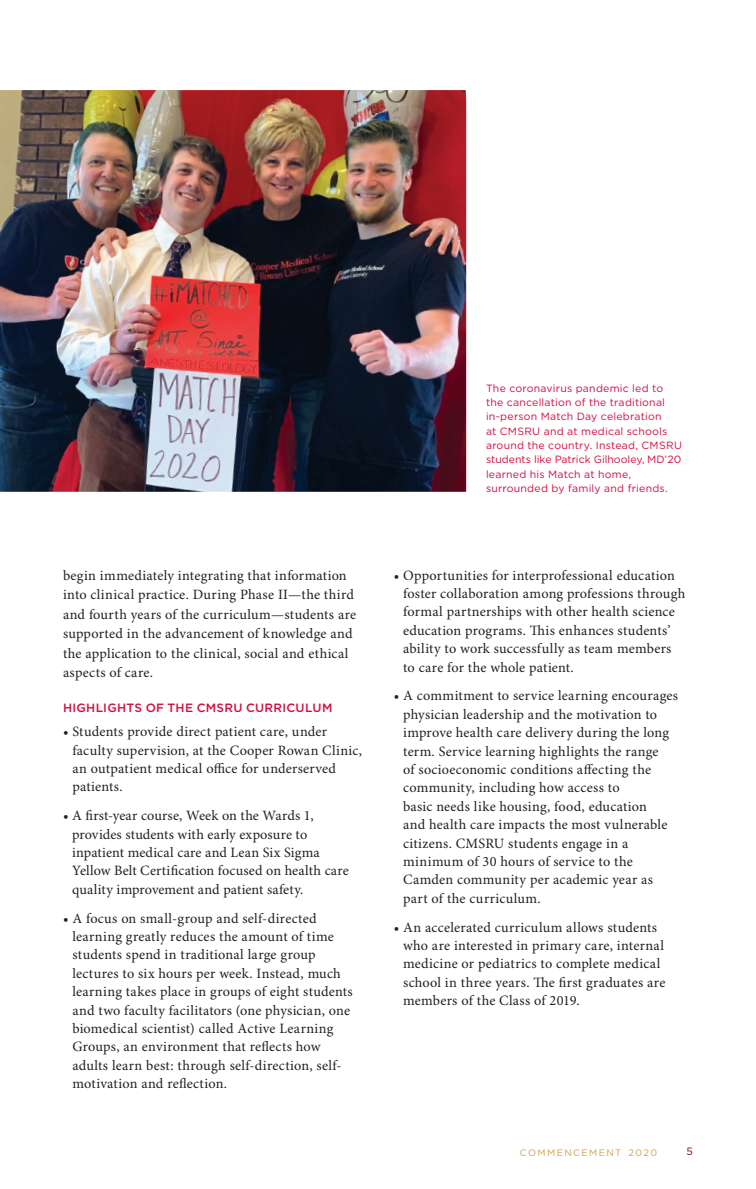
<style>
.page{position:relative;width:756px;height:1189px;background:#fff}
.page>*{position:absolute;margin:0;border:0;box-sizing:border-box;transform-origin:0 0}
.narrative{font:14.25px/18.3px "Minion Pro";letter-spacing:.015em;color:#231f20}
.Major_Heading{font:500 12px "Gotham";letter-spacing:.02em;color:#d10e40}
.narrative-2{font:10.5px/14.2px "Gotham";letter-spacing:.02em;color:#d10e40}
.t1{font:10.5px "Gotham";color:#5b1300}
.t2{font:9.3px "Gotham";letter-spacing:.145em;color:#cfa348}
</style>
<div class="page">
<img style="left:0;top:90px;width:466px;height:401px">
<p class="narrative" style="left:63px;top:565px;width:295px;line-height:19.5px">begin immediately integrating that information into clinical practice. During Phase II—the third and fourth years of the curriculum—students are supported in the advancement of knowledge and the application to the clinical, social and ethical aspects of care.</p>
<p class="Major_Heading" style="left:63px;top:699px;width:271px">HIGHLIGHTS OF THE CMSRU CURRICULUM</p>
<p class="narrative" style="left:72px;top:722px;width:291px;text-indent:-9px">• Students provide direct patient care, under faculty supervision, at the Cooper Rowan Clinic, an outpatient medical office for underserved patients.</p>
<p class="narrative" style="left:72px;top:806px;width:278px;text-indent:-9px">• A first-year course, Week on the Wards 1, provides students with early exposure to inpatient medical care and Lean Six Sigma Yellow Belt Certification focused on health care quality improvement and patient safety.</p>
<p class="narrative" style="left:72px;top:909px;width:282px;text-indent:-9px">• A focus on small-group and self-directed learning greatly reduces the amount of time students spend in traditional large group lectures to six hours per week. Instead, much learning takes place in groups of eight students and two faculty facilitators (one physician, one biomedical scientist) called Active Learning Groups, an environment that reflects how adults learn best: through self-direction, self&shy;motivation and reflection.</p>
<p class="narrative-2" style="left:486px;top:381px;width:197px">The coronavirus pandemic led to the cancellation of the traditional in-person Match Day celebration<br>at CMSRU and at medical schools around the country. Instead, CMSRU students like Patrick Gilhooley, MD’20 learned his Match at home, surrounded by family and friends.</p>
<p class="narrative" style="left:403px;top:566px;width:284px;text-indent:-9px">• Opportunities for interprofessional education foster collaboration among professions through formal partnerships with other health science education programs. This enhances students’ ability to work successfully as team members to care for the whole patient.</p>
<p class="narrative" style="left:403px;top:687px;width:276px;text-indent:-9px">• A commitment to service learning encourages physician leadership and the motivation to improve health care delivery during the long term. Service learning highlights the range<br>of socioeconomic conditions affecting the community, including how access to<br>basic needs like housing, food, education<br>and health care impacts the most vulnerable citizens. CMSRU students engage in a minimum of 30 hours of service to the Camden community per academic year as part of the curriculum.</p>
<p class="narrative" style="left:403px;top:918px;width:264px;text-indent:-9px">• An accelerated curriculum allows students who are interested in primary care, internal medicine or pediatrics to complete medical school in three years. The first graduates are members of the Class of 2019.</p>
<p class="t2" style="left:520px;top:1146px;width:139px">COMMENCEMENT 2020</p>
<p class="t1" style="left:687px;top:1145px;width:8px">5</p>
</div>
